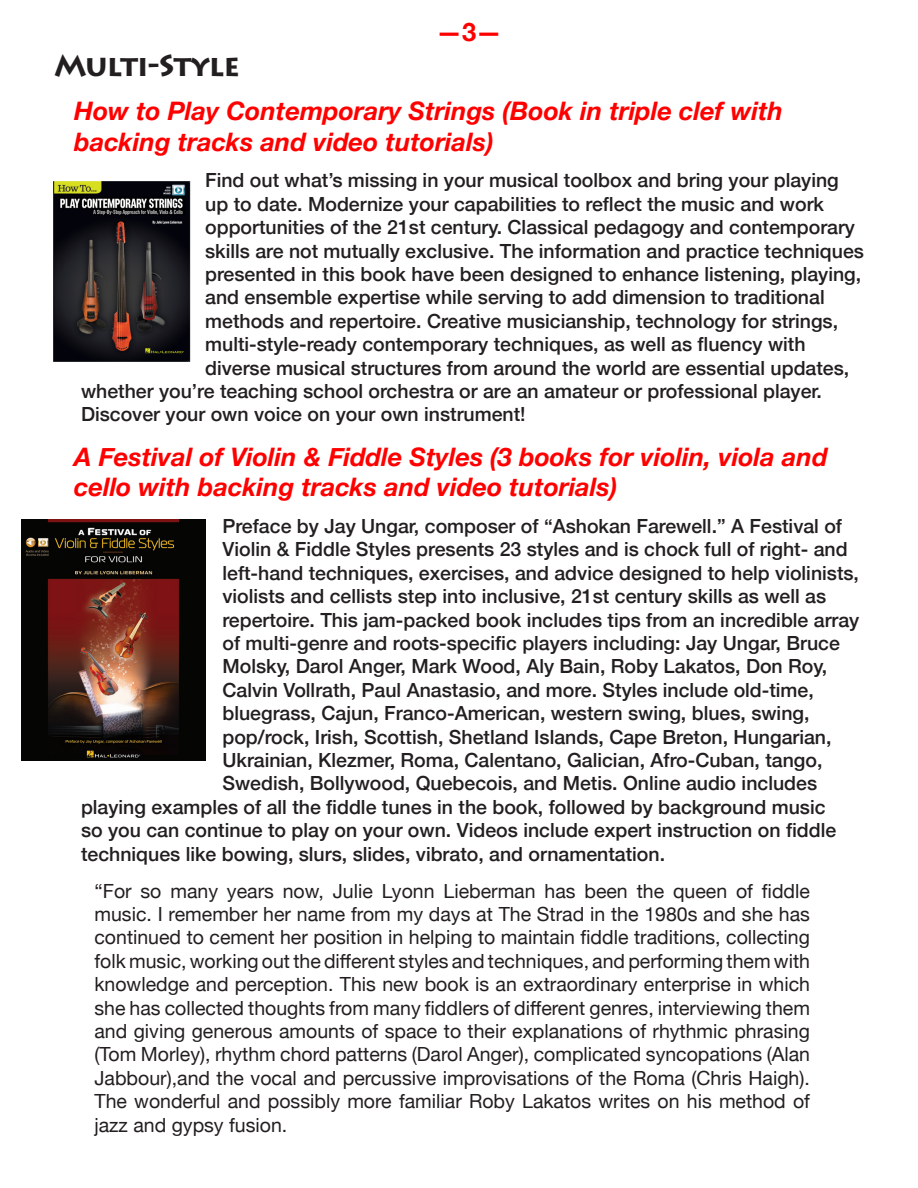
<style>
.page{position:relative;width:918px;height:1188px;background:#fff}
.page>*{position:absolute;margin:0;border:0;box-sizing:border-box;transform-origin:0 0}
.t1{font:700 30px "Lithos Pro";letter-spacing:-.03em;color:#231f20}
.t2{font:italic 700 25.5px/30.6px "Helvetica Neue";color:#f00}
.t3{font:700 25.5px "Helvetica Neue";color:#f00}
.t4{font:500 19.5px "Helvetica Neue";color:#231f20}
.t5{font:19.5px/23.4px "Helvetica Neue";color:#231f20;text-align:justify}
</style>
<div class="page">
<img style="left:54px;top:181px;width:136px;height:180px">
<img style="left:22px;top:519px;width:183px;height:241px">
<h2 class="t3" style="left:437px;top:12px;width:67px">—3—</h2>
<h1 class="t1" style="left:54px;top:47px;width:187px">Multi-Style</h1>
<h2 class="t2" style="left:74px;top:96px;width:710px">How to Play Contemporary Strings (Book in triple clef with backing tracks and video tutorials)</h2>
<p class="t4" style="left:205px;top:165px;width:635px">Find out what’s missing in your musical toolbox and bring your playing</p>
<p class="t4" style="left:205px;top:188px;width:620px">up to date. Modernize your capabilities to reflect the music and work</p>
<p class="t4" style="left:205px;top:212px;width:651px">opportunities of the 21st century. Classical pedagogy and contemporary</p>
<p class="t4" style="left:205px;top:235px;width:660px">skills are not mutually exclusive. The information and practice techniques</p>
<p class="t4" style="left:205px;top:258px;width:658px">presented in this book have been designed to enhance listening, playing,</p>
<p class="t4" style="left:205px;top:282px;width:621px">and ensemble expertise while serving to add dimension to traditional</p>
<p class="t4" style="left:205px;top:305px;width:634px">methods and repertoire. Creative musicianship, technology for strings,</p>
<p class="t4" style="left:205px;top:329px;width:602px">multi-style-ready contemporary techniques, as well as fluency with</p>
<p class="t4" style="left:205px;top:352px;width:646px">diverse musical structures from around the world are essential updates,</p>
<p class="t4" style="left:81px;top:375px;width:743px">whether you’re teaching school orchestra or are an amateur or professional player.</p>
<p class="t4" style="left:81px;top:399px;width:446px">Discover your own voice on your own instrument!</p>
<h2 class="t2" style="left:74px;top:442px;width:755px">A Festival of Violin &amp; Fiddle Styles (3 books for violin, viola and cello with backing tracks and video tutorials)</h2>
<p class="t4" style="left:222px;top:510px;width:621px">Preface by Jay Ungar, composer of “Ashokan Farewell.” A Festival of</p>
<p class="t4" style="left:222px;top:534px;width:627px">Violin &amp; Fiddle Styles presents 23 styles and is chock full of right- and</p>
<p class="t4" style="left:222px;top:557px;width:638px">left-hand techniques, exercises, and advice designed to help violinists,</p>
<p class="t4" style="left:222px;top:581px;width:605px">violists and cellists step into inclusive, 21st century skills as well as</p>
<p class="t4" style="left:222px;top:604px;width:638px">repertoire. This jam-packed book includes tips from an incredible array</p>
<p class="t4" style="left:222px;top:627px;width:619px">of multi-genre and roots-specific players including: Jay Ungar, Bruce</p>
<p class="t4" style="left:222px;top:651px;width:606px">Molsky, Darol Anger, Mark Wood, Aly Bain, Roby Lakatos, Don Roy,</p>
<p class="t4" style="left:222px;top:674px;width:593px">Calvin Vollrath, Paul Anastasio, and more. Styles include old-time,</p>
<p class="t4" style="left:222px;top:698px;width:589px">bluegrass, Cajun, Franco-American, western swing, blues, swing,</p>
<p class="t4" style="left:222px;top:721px;width:611px">pop/rock, Irish, Scottish, Shetland Islands, Cape Breton, Hungarian,</p>
<p class="t4" style="left:222px;top:744px;width:602px">Ukrainian, Klezmer, Roma, Calentano, Galician, Afro-Cuban, tango,</p>
<p class="t4" style="left:222px;top:768px;width:596px">Swedish, Bollywood, Quebecois, and Metis. Online audio includes</p>
<p class="t4" style="left:81px;top:791px;width:746px">playing examples of all the fiddle tunes in the book, followed by background music</p>
<p class="t4" style="left:81px;top:815px;width:757px">so you can continue to play on your own. Videos include expert instruction on fiddle</p>
<p class="t4" style="left:81px;top:838px;width:586px">techniques like bowing, slurs, slides, vibrato, and ornamentation.</p>
<p class="t5" style="left:95px;top:880px;width:717px">“For so many years now, Julie Lyonn Lieberman has been the queen of fiddle music. I remember her name from my days at The Strad in the 1980s and she has continued to cement her position in helping to maintain fiddle traditions, collecting folk music, working out the different styles and techniques, and performing them with knowledge and perception. This new book is an extraordinary enterprise in which she has collected thoughts from many fiddlers of different genres, interviewing them and giving generous amounts of space to their explanations of rhythmic phrasing (Tom Morley), rhythm chord patterns (Darol Anger), complicated syncopations (Alan Jabbour),and the vocal and percussive improvisations of the Roma (Chris Haigh).<br>The wonderful and possibly more familiar Roby Lakatos writes on his method of jazz and gypsy fusion.</p>
</div>
